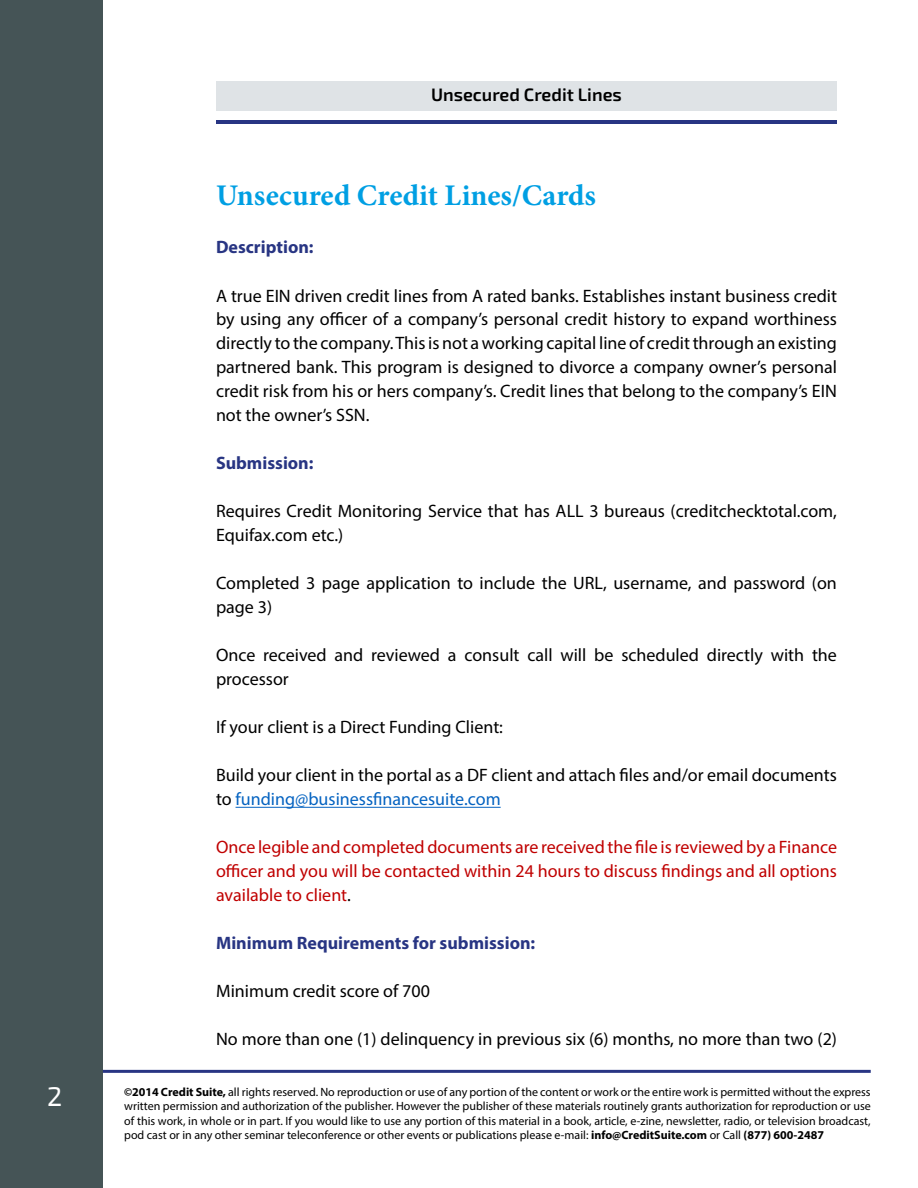
<style>
.page{position:relative;width:918px;height:1188px;background:#fff}
.page>*{position:absolute;margin:0;border:0;box-sizing:border-box;transform-origin:0 0}
.t1{font:700 30px "Minion Pro";color:#009fe3}
.t2{font:27px "Exo 2.0";color:#fff}
.t3{font:18px/24px "Myriad Pro";color:#000}
.t4{font:18px/24px "Myriad Pro";color:#c00000;text-align:justify}
.t5{font:700 18px "Myriad Pro";color:#283583}
.t6{font:600 18px "Exo 2.0";color:#000}
.t7{font:12px/14.4px "Myriad Pro";color:#000;text-align:justify}
.s1{color:#0563c1}
.s2{color:#000}
.s3{font-weight:700}
</style>
<div class="page">
<div style="left:216px;top:81px;width:621px;height:29px;background:#dfe3e6"></div>
<div style="left:0;top:0;width:103px;height:1188px;background:#455456"></div>
<hr style="left:103px;top:1070px;width:768px;height:3px;background:#283583">
<hr style="left:216px;top:120px;width:621px;height:4px;background:#283583">
<hr style="left:236px;top:807px;width:265px;height:1px;background:#0563c1">
<h2 class="t2" style="left:47px;top:1080px;width:17px">2</h2>
<p class="t6" style="left:431px;top:84px;width:192px">Unsecured Credit Lines</p>
<h1 class="t1" style="left:216px;top:175px;width:382px">Unsecured Credit Lines/Cards</h1>
<p class="t5" style="left:216px;top:236px;width:99px">Description:</p>
<p class="t3" style="left:216px;top:283px;width:623px;text-align:justify">A true EIN driven credit lines from A rated banks. Establishes instant business credit by using any officer of a company’s personal credit history to expand worthiness directly to the company. This is not a working capital line of credit through an existing partnered bank. This program is designed to divorce a company owner’s personal credit risk from his or hers company’s. Credit lines that belong to the company’s EIN not the owner’s SSN.</p>
<p class="t5" style="left:216px;top:452px;width:99px">Submission:</p>
<p class="t3" style="left:216px;top:499px;width:623px">Requires Credit Monitoring Service that has ALL 3 bureaus (creditchecktotal.com,<br>Equifax.com etc.)</p>
<p class="t3" style="left:216px;top:571px;width:622px">Completed 3 page application to include the URL, username, and password (on page 3)</p>
<p class="t3" style="left:216px;top:643px;width:623px">Once received and reviewed a consult call will be scheduled directly with the processor</p>
<p class="t3" style="left:216px;top:715px;width:289px">If your client is a Direct Funding Client:</p>
<p class="t3" style="left:216px;top:763px;width:623px">Build your client in the portal as a DF client and attach files and/or email documents to <span class="s1">funding@businessfinancesuite.com</span></p>
<p class="t4" style="left:216px;top:835px;width:623px">Once legible and completed documents are received the file is reviewed by a Finance officer and you will be contacted within 24 hours to discuss findings and all options available to client<span class="s2">.</span></p>
<p class="t5" style="left:216px;top:932px;width:321px">Minimum Requirements for submission:</p>
<p class="t3" style="left:216px;top:979px;width:215px">Minimum credit score of 700</p>
<p class="t3" style="left:216px;top:1027px;width:623px">No more than one (1) delinquency in previous six (6) months, no more than two (2)</p>
<p class="t7" style="left:124px;top:1084px;width:748px"><span class="s3">©2014 Credit Suite,</span> all rights reserved. No reproduction or use of any portion of the content or work or the entire work is permitted without the express written permission and authorization of the publisher. However the publisher of these materials routinely grants authorization for reproduction or use of this work, in whole or in part. If you would like to use any portion of this material in a book, article, e-zine, newsletter, radio, or television broadcast, pod cast or in any other seminar teleconference or other events or publications please e-mail: <span class="s3">info@CreditSuite.com</span> or Call <span class="s3">(877) 600-2487</span></p>
</div>
